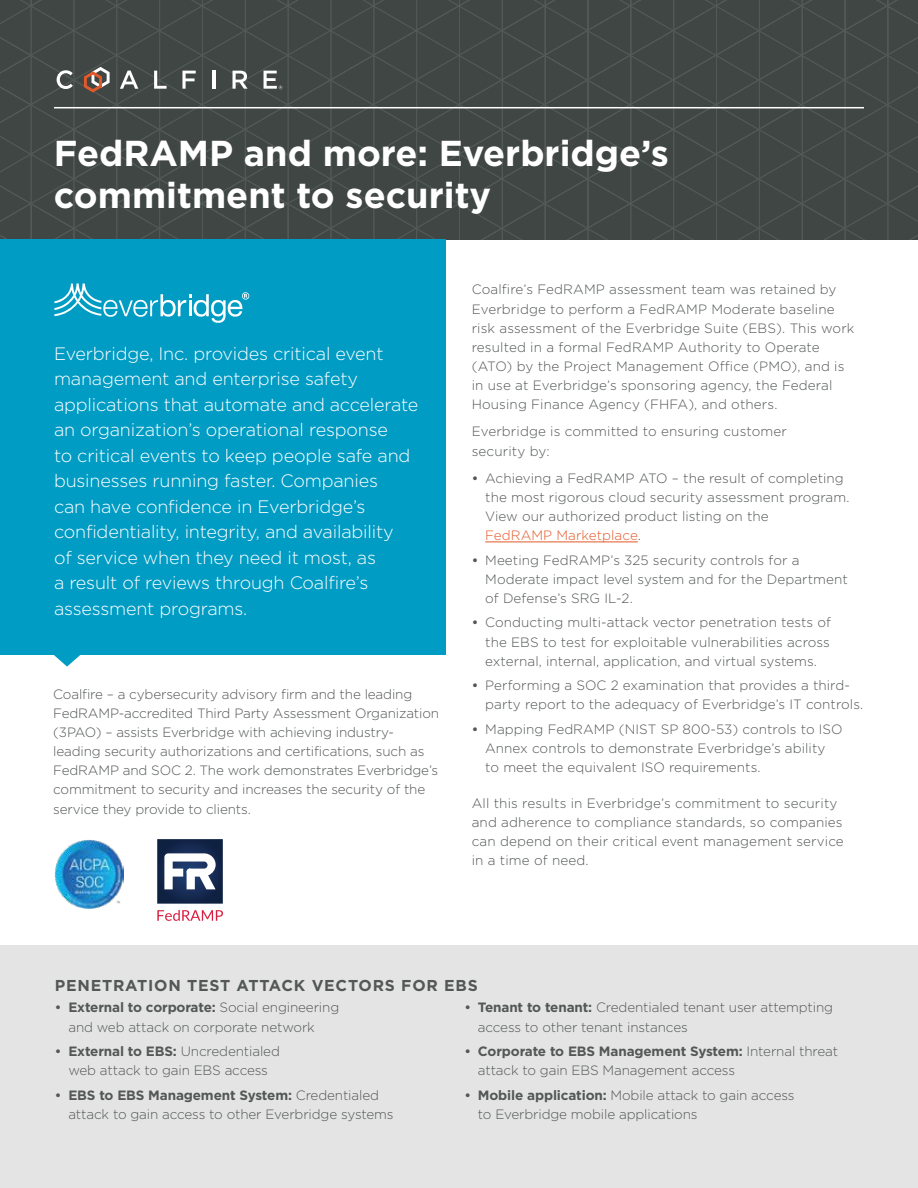
<style>
.page{position:relative;width:918px;height:1188px;background:#fff}
.page>*{position:absolute;margin:0;border:0;box-sizing:border-box;transform-origin:0 0}
.t1{font:700 36px/42px "Gotham";color:#fff}
.t2{font:300 18px/25.5px "Gotham";letter-spacing:-.01em;color:#fff}
.t3{font:700 15.75px "Gotham";letter-spacing:.05em;color:#535755}
.t4{font:300 13.5px/19.2px "Gotham";letter-spacing:.005em;color:#535755}
.s1{font-weight:500}
.s2{color:#e25928}
.s3{font-weight:700}
</style>
<div class="page">
<hr style="left:485px;top:542px;width:153px;height:1px;background:#e25928">
<div style="left:0;top:0;width:30px;height:240px;background:#3f4644"></div>
<svg style="left:30px;top:0;width:888px;height:240px;background:#414846"></svg>
<hr style="left:54px;top:107px;width:810px;height:1px;background:#fff">
<svg style="left:84px;top:67px;width:26px;height:25px"></svg>
<svg style="left:57px;top:70px;width:16px;height:19px"></svg>
<svg style="left:120px;top:71px;width:18px;height:18px"></svg>
<svg style="left:154px;top:71px;width:13px;height:18px"></svg>
<svg style="left:182px;top:71px;width:14px;height:18px"></svg>
<hr style="left:212px;top:71px;width:3px;height:18px;background:#fff">
<svg style="left:233px;top:71px;width:15px;height:18px"></svg>
<svg style="left:264px;top:71px;width:18px;height:18px"></svg>
<svg style="left:54px;top:655px;width:26px;height:12px"></svg>
<div style="left:0;top:240px;width:446px;height:415px;background:#009cc4"></div>
<svg style="left:54px;top:284px;width:195px;height:39px"></svg>
<svg style="left:157px;top:839px;width:66px;height:82px"></svg>
<img style="left:54px;top:840px;width:70px;height:69px">
<div style="left:0;top:1121px;width:918px;height:67px;background:#e4e4e5"></div>
<div style="left:0;top:945px;width:918px;height:215px;background:#e4e4e5"></div>
<h1 class="t1" style="left:54px;top:131px;width:617px">FedRAMP and more: Everbridge’s commitment to security</h1>
<p class="t2" style="left:54px;top:340px;width:366px">Everbridge, Inc. provides critical event management and enterprise safety applications that automate and accelerate an organization’s operational response<br>to critical events to keep people safe and businesses running faster. Companies<br>can have confidence in Everbridge’s confidentiality, integrity, and availability<br>of service when they need it most, as<br>a result of reviews through Coalfire’s assessment programs.</p>
<p class="t4" style="left:53px;top:684px;width:387px">Coalfire – a cybersecurity advisory firm and the leading FedRAMP-accredited Third Party Assessment Organization (3PAO) – assists Everbridge with achieving industry&shy;leading security authorizations and certifications, such as FedRAMP and SOC 2. The work demonstrates Everbridge’s commitment to security and increases the security of the service they provide to clients.</p>
<p class="t4" style="left:472px;top:280px;width:384px">Coalfire’s FedRAMP assessment team was retained by Everbridge to perform a FedRAMP Moderate baseline risk assessment of the Everbridge Suite (EBS). This work resulted in a formal FedRAMP Authority to Operate (ATO) by the Project Management Office (PMO), and is in use at Everbridge’s sponsoring agency, the Federal Housing Finance Agency (FHFA), and others.</p>
<p class="t4" style="left:472px;top:422px;width:317px">Everbridge is committed to ensuring customer security by:</p>
<p class="t4" style="left:485px;top:468px;width:366px;text-indent:-14px"><span class="s1">•</span> Achieving a FedRAMP ATO – the result of completing the most rigorous cloud security assessment program.<br>View our authorized product listing on the<br><span class="s2">FedRAMP Marketplace</span>.</p>
<p class="t4" style="left:485px;top:550px;width:364px;text-indent:-14px"><span class="s1">•</span> Meeting FedRAMP’s 325 security controls for a<br>Moderate impact level system and for the Department of Defense’s SRG IL-2.</p>
<p class="t4" style="left:485px;top:613px;width:347px;text-align:justify;text-indent:-14px"><span class="s1">•</span> Conducting multi-attack vector penetration tests of the EBS to test for exploitable vulnerabilities across external, internal, application, and virtual systems.</p>
<p class="t4" style="left:485px;top:676px;width:379px;text-indent:-14px"><span class="s1">•</span> Performing a SOC 2 examination that provides a third&shy;party report to the adequacy of Everbridge’s IT controls.</p>
<p class="t4" style="left:485px;top:719px;width:359px;text-indent:-14px"><span class="s1">•</span> Mapping FedRAMP (NIST SP 800-53) controls to ISO<br>Annex controls to demonstrate Everbridge’s ability<br>to meet the equivalent ISO requirements.</p>
<p class="t4" style="left:472px;top:793px;width:374px">All this results in Everbridge’s commitment to security and adherence to compliance standards, so companies can depend on their critical event management service in a time of need.</p>
<p class="t3" style="left:55px;top:976px;width:424px">PENETRATION TEST ATTACK VECTORS FOR EBS</p>
<p class="t4" style="left:68px;top:998px;width:272px;text-indent:-13px"><span class="s1">•</span> <span class="s3">External to corporate:</span> Social engineering and web attack on corporate network</p>
<p class="t4" style="left:55px;top:1041px;width:227px;text-align:center"><span class="s1">•</span> <span class="s3">External to EBS:</span> Uncredentialed web attack to gain EBS access</p>
<p class="t4" style="left:68px;top:1085px;width:327px;text-indent:-14px"><span class="s1">•</span> <span class="s3">EBS to EBS Management System:</span> Credentialed attack to gain access to other Everbridge systems</p>
<p class="t4" style="left:478px;top:998px;width:357px;text-indent:-14px"><span class="s1">•</span> <span class="s3">Tenant to tenant:</span> Credentialed tenant user attempting access to other tenant instances</p>
<p class="t4" style="left:478px;top:1042px;width:362px;text-indent:-14px"><span class="s1">•</span> <span class="s3">Corporate to EBS Management System:</span> Internal threat attack to gain EBS Management access</p>
<p class="t4" style="left:478px;top:1085px;width:318px;text-indent:-14px"><span class="s1">•</span> <span class="s3">Mobile application:</span> Mobile attack to gain access to Everbridge mobile applications</p>
</div>
